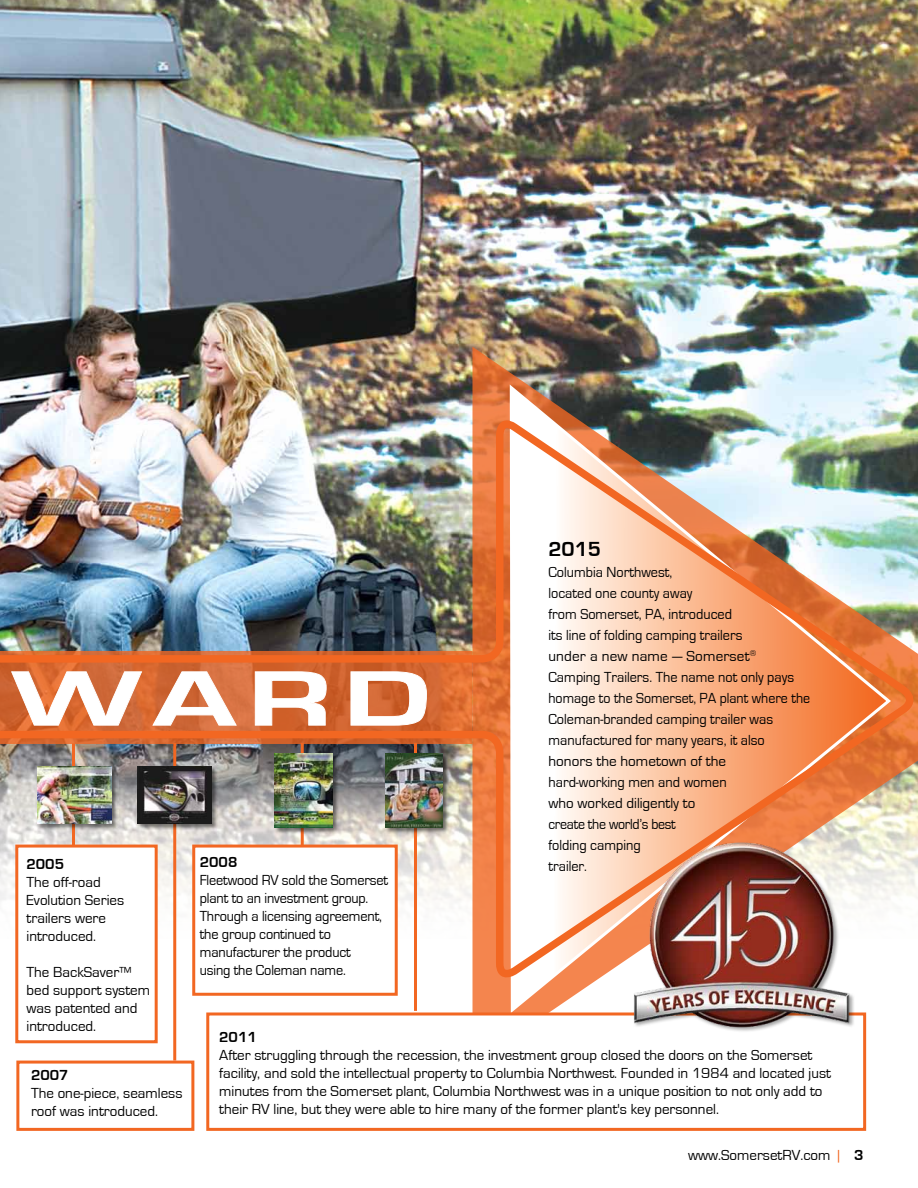
<style>
.page{position:relative;width:918px;height:1188px;background:#fff}
.page>*{position:absolute;margin:0;border:0;box-sizing:border-box;transform-origin:0 0}
.t1{font:700 79.95px "Eurostile";color:#fff;scale:1.63 1}
.t2{font:700 21px "Eurostile";color:#000}
.t3{font:15px/21px "Eurostile";color:#000;scale:.95 1}
.t4{font:15px/18px "Eurostile";color:#000}
.t5{font:700 15px "Eurostile";color:#000}
.s1{color:#f26722}
.s2{font-weight:700}
</style>
<div class="page">
<img style="left:0;top:0;width:918px;height:417px">
<img style="left:472px;top:347px;width:446px;height:718px">
<img style="left:508px;top:381px;width:385px;height:633px">
<img style="left:0;top:417px;width:918px;height:564px">
<svg style="left:11px;top:671px;width:132px;height:55px;background:#d77241"></svg>
<svg style="left:152px;top:671px;width:85px;height:55px;background:#d57548"></svg>
<svg style="left:255px;top:671px;width:72px;height:55px;background:#d3703f"></svg>
<svg style="left:350px;top:671px;width:77px;height:55px;background:#d27041"></svg>
<div style="left:15px;top:845px;width:143px;height:198px;background:#fff;border:3px solid #f26722"></div>
<div style="left:16px;top:1061px;width:178px;height:70px;background:#fff;border:3px solid #f26722"></div>
<div style="left:192px;top:845px;width:206px;height:151px;background:#fff;border:3px solid #f26722"></div>
<div style="left:206px;top:1012px;width:660px;height:119px;background:#fff;border:3px solid #f26722"></div>
<hr style="left:173px;top:743px;width:3px;height:318px;background:#f26722">
<hr style="left:301px;top:743px;width:3px;height:104px;background:#f26722">
<hr style="left:414px;top:743px;width:3px;height:268px;background:#f26722">
<div style="left:275px;top:754px;width:64px;height:81px;background:#000;opacity:.5"></div>
<img style="left:275px;top:754px;width:57px;height:74px">
<div style="left:385px;top:754px;width:65px;height:81px;background:#000;opacity:.5"></div>
<img style="left:386px;top:754px;width:57px;height:74px">
<div style="left:37px;top:766px;width:81px;height:65px;background:#000;opacity:.5"></div>
<img style="left:37px;top:766px;width:74px;height:58px">
<div style="left:137px;top:766px;width:81px;height:65px;background:#000;opacity:.5"></div>
<img style="left:137px;top:766px;width:74px;height:58px">
<img style="left:624px;top:836px;width:239px;height:200px">
<h2 class="t2" style="left:548px;top:538px;width:54px">2015</h2>
<p class="t3" style="left:548px;top:562px;width:277px">Columbia Northwest,<br>located one county away<br>from Somerset, PA, introduced<br>its line of folding camping trailers<br>under a new name — Somerset<sup>®<br></sup>Camping Trailers. The name not only pays homage to the Somerset, PA plant where the<br>Coleman-branded camping trailer was manufactured for many years, it also honors the hometown of the<br>hard-working men and women<br>who worked diligently to<br>create the world’s best<br>folding camping<br>trailer.</p>
<h1 class="t1" style="left:-84px;top:655px;width:58px">W</h1>
<h1 class="t1" style="left:153px;top:655px;width:112px">ARD</h1>
<p class="t5" style="left:200px;top:854px;width:39px">2008</p>
<p class="t3" style="left:200px;top:872px;width:200px;line-height:18px">Fleetwood RV sold the Somerset plant to an investment group.<br>Through a licensing agreement, the group continued to manufacturer the product<br>using the Coleman name.</p>
<p class="t5" style="left:27px;top:855px;width:39px">2005</p>
<p class="t4" style="left:27px;top:873px;width:99px">The off-road<br>Evolution Series trailers were introduced.</p>
<p class="t4" style="left:27px;top:963px;width:125px">The BackSaver™ bed support system was patented and introduced.</p>
<p class="t5" style="left:31px;top:1067px;width:39px">2007</p>
<p class="t4" style="left:31px;top:1084px;width:153px">The one-piece, seamless roof was introduced.</p>
<p class="t5" style="left:219px;top:1029px;width:39px">2011</p>
<p class="t4" style="left:219px;top:1047px;width:613px">After struggling through the recession, the investment group closed the doors on the Somerset facility, and sold the intellectual property to Columbia Northwest. Founded in 1984 and located just minutes from the Somerset plant, Columbia Northwest was in a unique position to not only add to their RV line, but they were able to hire many of the former plant's key personnel.</p>
<p class="t4" style="left:688px;top:1146px;width:177px">www.SomersetRV.com <span class="s1">|</span> <span class="s2">3</span></p>
</div>
